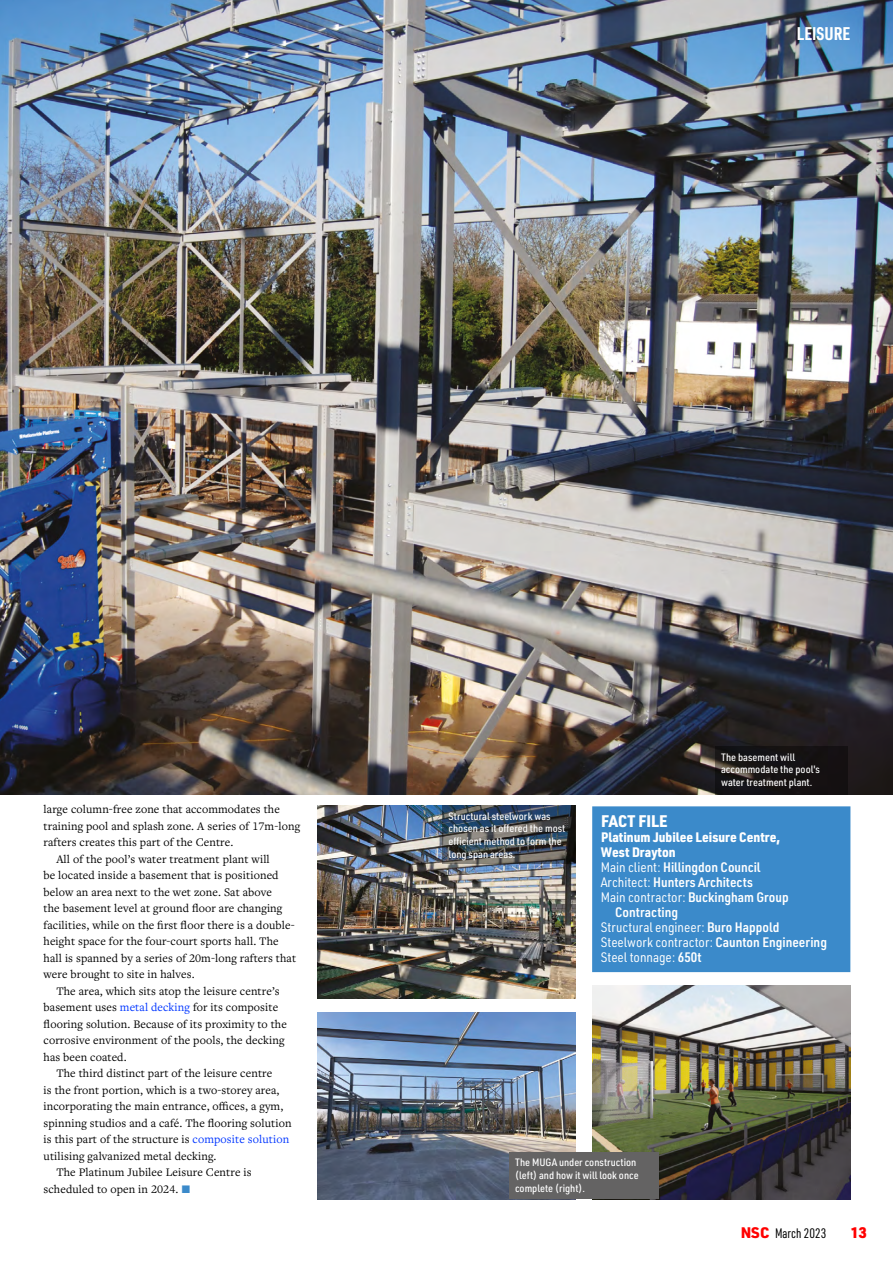
<style>
.page{position:relative;width:893px;height:1263px;background:#fff}
.page>*{position:absolute;margin:0;border:0;box-sizing:border-box;transform-origin:0 0}
.t1{font:700 18px "URWDIN Cond";color:#fff}
.t2{font:900 16.5px "URWDIN Semi Cond";color:#fff}
.t3{font:900 15px "URWDIN";color:#f00}
.t4{font:13.5px "URWDIN Semi Cond";color:#fff}
.t5{font:600 13.5px "URWDIN Semi Cond";color:#fff}
.t6{font:900 13.5px "URWDIN Semi Cond";color:#fff}
.t7{font:13.5px "URWDIN Cond";color:#000}
.t8{font:12px "Freight Text Pro";letter-spacing:.01em;color:#000}
.t9{font:500 10.5px/12.6px "URWDIN Semi Cond";color:#fff}
.s1{color:#0036ff}
.s2{color:#3b8aca}
.s3{font-weight:400}
.s4{font-weight:600}
.s5{font-family:"URWDIN";font-weight:900;font-size:15px;color:#f00}
</style>
<div class="page">
<img style="left:0;top:0;width:893px;height:795px">
<div style="left:592px;top:806px;width:258px;height:166px;background:#3b8aca"></div>
<img style="left:592px;top:986px;width:258px;height:213px">
<img style="left:318px;top:806px;width:257px;height:193px">
<img style="left:318px;top:1013px;width:257px;height:186px">
<div style="left:715px;top:747px;width:133px;height:48px;background:#141112"></div>
<img style="left:442px;top:806px;width:133px;height:58px">
<div style="left:509px;top:1152px;width:150px;height:47px;background:#646363"></div>
<h1 class="t1" style="left:797px;top:22px;width:55px">LEISURE</h1>
<p class="t8" style="left:44px;top:801px;width:238px">large column-free zone that accommodates the</p>
<p class="t8" style="left:44px;top:818px;width:258px">training pool and splash zone. A series of 17m-long</p>
<p class="t8" style="left:44px;top:834px;width:191px">rafters creates this part of the Centre.</p>
<p class="t8" style="left:56px;top:851px;width:215px">All of the pool’s water treatment plant will</p>
<p class="t8" style="left:44px;top:867px;width:237px">be located inside a basement that is positioned</p>
<p class="t8" style="left:44px;top:884px;width:230px">below an area next to the wet zone. Sat above</p>
<p class="t8" style="left:44px;top:900px;width:240px">the basement level at ground floor are changing</p>
<p class="t8" style="left:44px;top:917px;width:253px">facilities, while on the first floor there is a double-</p>
<p class="t8" style="left:44px;top:933px;width:237px">height space for the four-court sports hall. The</p>
<p class="t8" style="left:44px;top:950px;width:254px">hall is spanned by a series of 20m-long rafters that</p>
<p class="t8" style="left:44px;top:966px;width:153px">were brought to site in halves.</p>
<p class="t8" style="left:56px;top:983px;width:225px">The area, which sits atop the leisure centre’s</p>
<p class="t8" style="left:44px;top:999px;width:236px">basement uses <span class="s1">metal decking</span> for its composite</p>
<p class="t8" style="left:44px;top:1016px;width:245px">flooring solution. Because of its proximity to the</p>
<p class="t8" style="left:44px;top:1032px;width:242px">corrosive environment of the pools, the decking</p>
<p class="t8" style="left:44px;top:1049px;width:85px">has been coated.</p>
<p class="t8" style="left:56px;top:1065px;width:217px">The third distinct part of the leisure centre</p>
<p class="t8" style="left:44px;top:1082px;width:237px">is the front portion, which is a two-storey area,</p>
<p class="t8" style="left:44px;top:1098px;width:241px">incorporating the main entrance, offices, a gym,</p>
<p class="t8" style="left:44px;top:1115px;width:250px">spinning studios and a café. The flooring solution</p>
<p class="t8" style="left:44px;top:1131px;width:247px">is this part of the structure is <span class="s1">composite solution</span></p>
<p class="t8" style="left:44px;top:1148px;width:174px">utilising galvanized metal decking.</p>
<p class="t8" style="left:56px;top:1164px;width:197px">The Platinum Jubilee Leisure Centre is</p>
<p class="t8" style="left:44px;top:1181px;width:148px">scheduled to open in 2024. <span class="s2">T</span></p>
<p class="t9" style="left:449px;top:809px;width:118px">Structural steelwork was chosen as it offered the most efficient method to form the long span areas.</p>
<p class="t9" style="left:721px;top:750px;width:101px">The basement will accommodate the pool's water treatment plant.</p>
<h2 class="t2" style="left:601px;top:809px;width:68px">FACT FILE</h2>
<p class="t6" style="left:601px;top:827px;width:180px">Platinum Jubilee Leisure Centre,</p>
<p class="t6" style="left:601px;top:842px;width:76px">West Drayton</p>
<p class="t5" style="left:601px;top:858px;width:161px"><span class="s3">Main client:</span> Hillingdon Council</p>
<p class="t5" style="left:601px;top:873px;width:154px"><span class="s3">Architect:</span> Hunters Architects</p>
<p class="t4" style="left:601px;top:888px;width:189px">Main contractor: <span class="s4">Buckingham Group</span></p>
<p class="t5" style="left:615px;top:903px;width:64px">Contracting</p>
<p class="t4" style="left:601px;top:918px;width:180px">Structural engineer: <span class="s4">Buro Happold</span></p>
<p class="t4" style="left:601px;top:933px;width:228px">Steelwork contractor: <span class="s4">Caunton Engineering</span></p>
<p class="t4" style="left:601px;top:948px;width:102px">Steel tonnage: <span class="s4">650t</span></p>
<p class="t9" style="left:515px;top:1156px;width:125px">The MUGA under construction (left) and how it will look once complete (right).</p>
<p class="t7" style="left:741px;top:1224px;width:87px"><span class="s5">NSC</span> March 2023</p>
<p class="t3" style="left:851px;top:1222px;width:18px">13</p>
</div>
